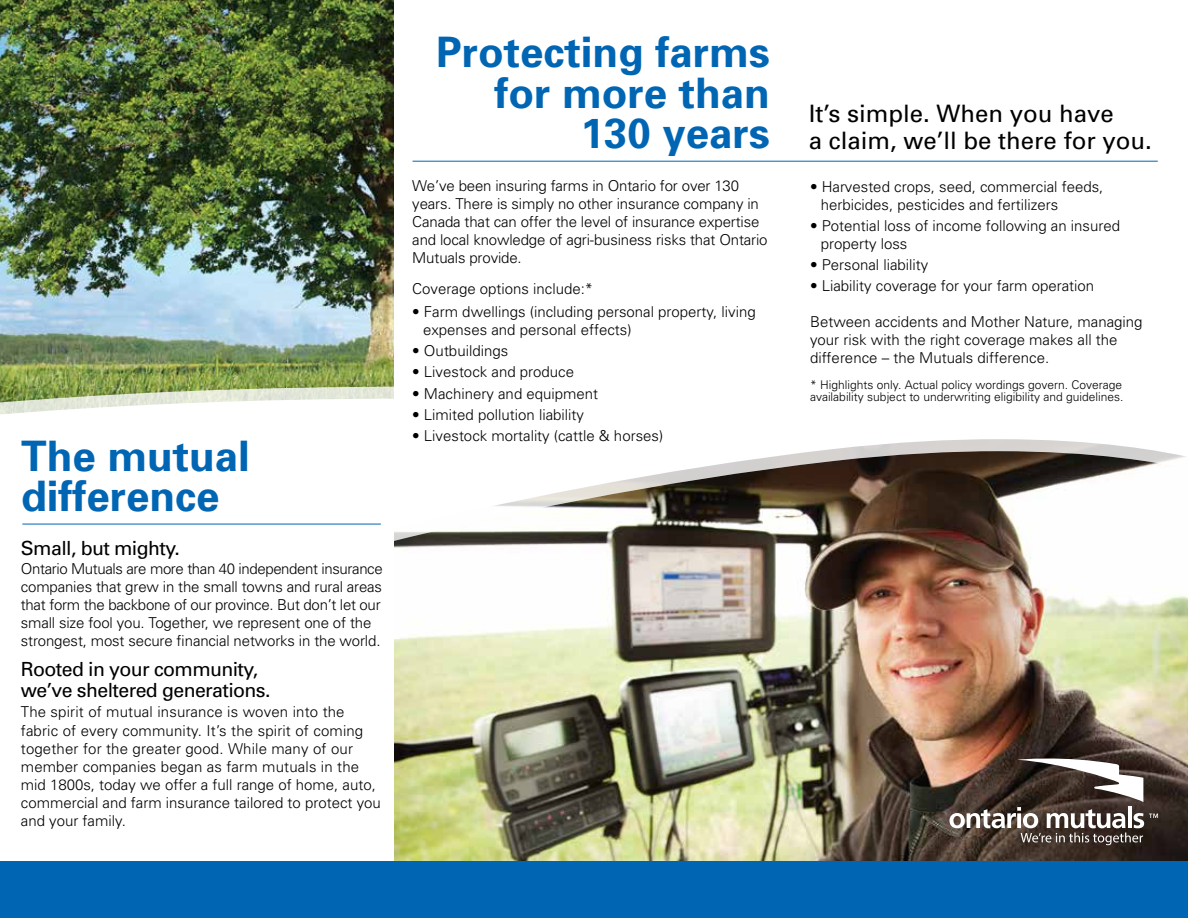
<style>
.page{position:relative;width:1188px;height:918px;background:#fff}
.page>*{position:absolute;margin:0;border:0;box-sizing:border-box;transform-origin:0 0}
.t1{font:700 42px/40.5px "Univers";color:#0066b3}
.t2{font:24px/27px "Univers";color:#000}
.t3{font:19.5px/21px "Univers";letter-spacing:-.03em;color:#000}
.t4{font:300 15px/18px "Univers";color:#000}
.t5{font:300 12px/12px "Univers";color:#000}
</style>
<div class="page">
<svg style="left:819px;top:439px;width:337px;height:12px;fill:#d7d3d1"></svg>
<img style="left:393px;top:451px;width:795px;height:411px">
<img style="left:0;top:0;width:393px;height:387px">
<svg style="left:0;top:387px;width:412px;height:67px"></svg>
<hr style="left:22px;top:524px;width:359px;height:1px;background:#0066b3">
<hr style="left:413px;top:161px;width:745px;height:1px;background:#0066b3">
<svg style="left:950px;top:755px;width:208px;height:90px"></svg>
<div style="left:0;top:862px;width:1188px;height:56px;background:#0066b3"></div>
<h1 class="t1" style="left:21px;top:437px;width:230px;line-height:39px">The mutual difference</h1>
<h3 class="t3" style="left:21px;top:537px;width:161px">Small, but mighty.</h3>
<p class="t4" style="left:21px;top:560px;width:363px">Ontario Mutuals are more than 40 independent insurance companies that grew in the small towns and rural areas that form the backbone of our province. But don’t let our small size fool you. Together, we represent one of the strongest, most secure financial networks in the world.</p>
<h3 class="t3" style="left:21px;top:659px;width:251px">Rooted in your community, we’ve sheltered generations.</h3>
<p class="t4" style="left:21px;top:702px;width:344px;line-height:19.5px">The spirit of mutual insurance is woven into the fabric of every community. It’s the spirit of coming</p>
<p class="t4" style="left:21px;top:740px;width:362px">together for the greater good. While many of our member companies began as farm mutuals in the mid 1800s, today we offer a full range of home, auto, commercial and farm insurance tailored to protect you and your family.</p>
<h1 class="t1" style="left:436px;top:32px;width:335px;text-align:right">Protecting farms for more than<br>130 years</h1>
<p class="t4" style="left:412px;top:177px;width:357px">We’ve been insuring farms in Ontario for over 130 years. There is simply no other insurance company in Canada that can offer the level of insurance expertise and local knowledge of agri-business risks that Ontario Mutuals provide.</p>
<p class="t4" style="left:412px;top:279px;width:182px">Coverage options include:*</p>
<p class="t4" style="left:423px;top:303px;width:334px;text-indent:-11px">• Farm dwellings (including personal property, living expenses and personal effects)</p>
<p class="t4" style="left:412px;top:342px;width:97px">• Outbuildings</p>
<p class="t4" style="left:412px;top:363px;width:163px">• Livestock and produce</p>
<p class="t4" style="left:412px;top:384px;width:187px">• Machinery and equipment</p>
<p class="t4" style="left:412px;top:406px;width:173px">• Limited pollution liability</p>
<p class="t4" style="left:412px;top:427px;width:252px">• Livestock mortality (cattle &amp; horses)</p>
<h2 class="t2" style="left:809px;top:100px;width:344px">It’s simple. When you have<br>a claim, we’ll be there for you.</h2>
<p class="t4" style="left:821px;top:177px;width:284px;text-indent:-11px">• Harvested crops, seed, commercial feeds, herbicides, pesticides and fertilizers</p>
<p class="t4" style="left:821px;top:217px;width:301px;text-indent:-11px">• Potential loss of income following an insured property loss</p>
<p class="t4" style="left:810px;top:256px;width:120px">• Personal liability</p>
<p class="t4" style="left:810px;top:277px;width:286px">• Liability coverage for your farm operation</p>
<p class="t4" style="left:810px;top:313px;width:334px">Between accidents and Mother Nature, managing your risk with the right coverage makes all the difference – the Mutuals difference.</p>
<p class="t5" style="left:810px;top:379px;width:315px">* Highlights only. Actual policy wordings govern. Coverage availability subject to underwriting eligibility and guidelines.</p>
</div>
